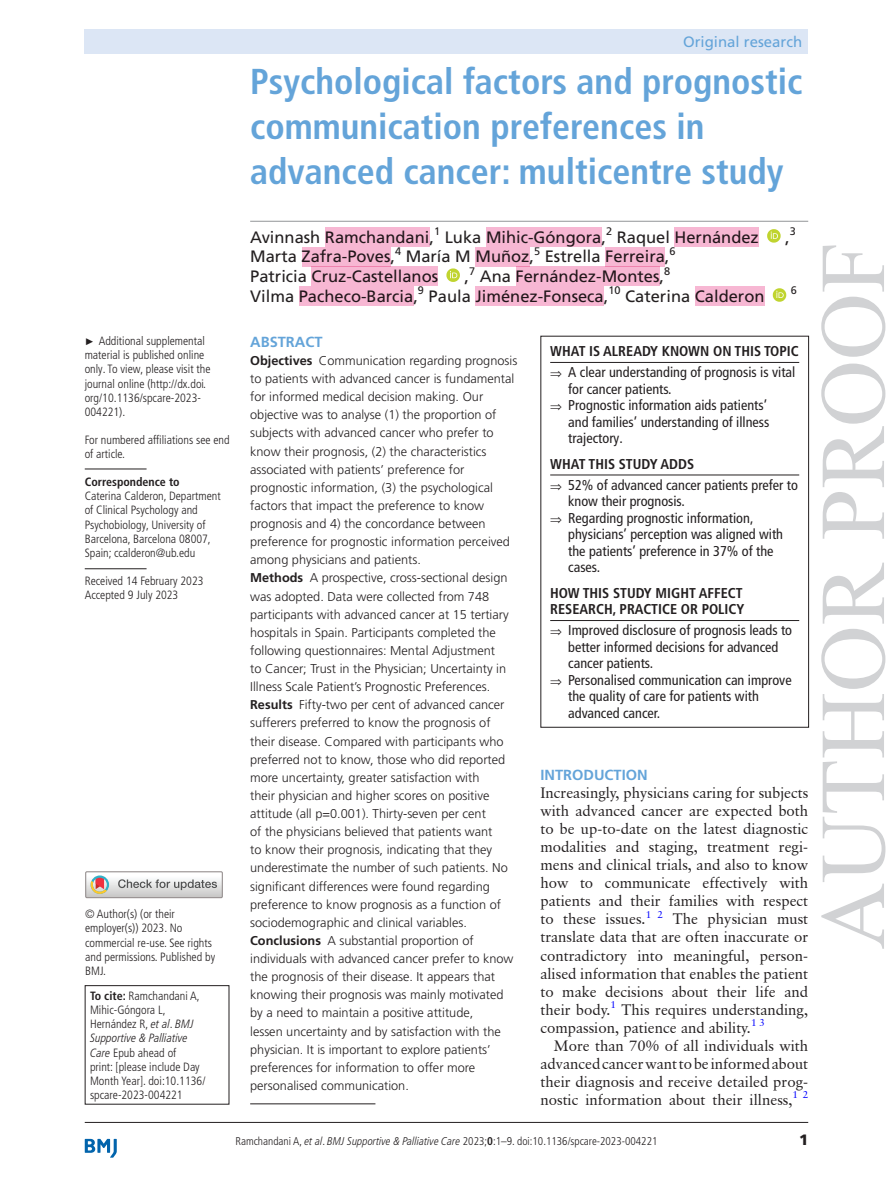
<style>
.page{position:relative;width:893px;height:1191px;background:#fff}
.page>*{position:absolute;margin:0;border:0;box-sizing:border-box;transform-origin:0 0}
.t1{font:92.7px "Times New Roman";color:#d1d2d4}
.t2{font:700 condensed 36px/45px "Frutiger LT Pro";color:#64a4d9}
.t3{font:16.5px "Frutiger LT Std";color:#231f20}
.t4{font:15px/18px "Classical Garamond BT";color:#231f20;text-align:justify}
.t5{font:15px "Frutiger LT Std";color:#64a4d9}
.t6{font:900 15px "Frutiger LT Std";color:#231f20}
.t7{font:700 14.7px "Frutiger LT Std";color:#64a4d9}
.t8{font:condensed 14.25px/21px "Frutiger LT Pro";color:#231f20}
.t9{font:700 condensed 14.25px/16.5px "Frutiger LT Pro";color:#231f20}
.t10{font:300 12.75px/18.1px "Frutiger LT Std";color:#231f20}
.t11{font:300 condensed 12px/14.2px "Frutiger LT Pro";color:#231f20}
.t12{font:700 condensed 12px "Frutiger LT Pro";color:#231f20}
.t13{font:300 condensed 11.25px "Frutiger LT Pro";color:#231f20}
.t14{font:10.95px "Frutiger LT Std";color:#231f20}
.t15{font:9.9px "Classical Garamond BT";color:#00f}
.s1{font-family:"Arial";font-weight:400;font-stretch:normal;font-size:9.75px}
.s2{font-weight:700}
.s3{font-style:italic}
</style>
<div class="page">
<hr style="left:85px;top:1122px;width:723px;height:1px;background:#231f20">
<svg style="left:85px;top:1138px;width:32px;height:19px"></svg>
<hr style="left:250px;top:221px;width:558px;height:1px;background:#939598">
<svg style="left:767px;top:229px;width:14px;height:14px"></svg>
<svg style="left:446px;top:268px;width:14px;height:14px"></svg>
<svg style="left:773px;top:288px;width:13px;height:14px"></svg>
<div style="left:85px;top:871px;width:138px;height:27px;border:1px solid #969090"></div>
<svg style="left:86px;top:871px;width:136px;height:26px"></svg>
<hr style="left:85px;top:468px;width:62px;height:1px;background:#231f20">
<hr style="left:85px;top:568px;width:62px;height:1px;background:#231f20">
<div style="left:85px;top:30px;width:723px;height:24px;background:#dce6f5"></div>
<hr style="left:250px;top:1103px;width:125px;height:1px;background:#231f20">
<hr style="left:550px;top:362px;width:249px;height:1px;background:#231f20">
<hr style="left:550px;top:475px;width:249px;height:1px;background:#231f20">
<hr style="left:550px;top:620px;width:249px;height:1px;background:#231f20">
<div style="left:695px;top:286px;width:69px;height:20px;background:#f7b7d3"></div>
<div style="left:475px;top:286px;width:129px;height:20px;background:#f7b7d3"></div>
<div style="left:299px;top:286px;width:114px;height:20px;background:#f7b7d3"></div>
<div style="left:515px;top:266px;width:144px;height:20px;background:#f7b7d3"></div>
<div style="left:312px;top:266px;width:126px;height:20px;background:#f7b7d3"></div>
<div style="left:605px;top:247px;width:60px;height:19px;background:#f7b7d3"></div>
<div style="left:475px;top:247px;width:54px;height:19px;background:#f7b7d3"></div>
<div style="left:302px;top:247px;width:88px;height:19px;background:#f7b7d3"></div>
<div style="left:674px;top:227px;width:85px;height:20px;background:#f7b7d3"></div>
<div style="left:486px;top:227px;width:115px;height:20px;background:#f7b7d3"></div>
<div style="left:325px;top:227px;width:104px;height:20px;background:#f7b7d3"></div>
<p class="t5" style="left:683px;top:33px;width:121px">Original research</p>
<p class="t11" style="left:85px;top:334px;width:127px"><span class="s1">►</span> Additional supplemental material is published online only. To view, please visit the journal online (http://dx.doi. org/10.1136/spcare-2023-<br>004221).</p>
<p class="t11" style="left:85px;top:433px;width:146px">For numbered affiliations see end of article.</p>
<p class="t12" style="left:85px;top:474px;width:97px">Correspondence to</p>
<p class="t11" style="left:85px;top:489px;width:138px">Caterina Calderon, Department of Clinical Psychology and<br>Psychobiology, University of<br>Barcelona, Barcelona 08007,<br>Spain; ccalderon@ub.edu</p>
<p class="t11" style="left:85px;top:573px;width:120px">Received 14 February 2023<br>Accepted 9 July 2023</p>
<p class="t11" style="left:85px;top:907px;width:132px">© Author(s) (or their employer(s)) 2023. No commercial re-use. See rights and permissions. Published by<br>BMJ.</p>
<p class="t11" style="left:90px;top:988px;width:117px"><span class="s2">To cite:</span> Ramchandani A,<br>Mihic-Góngora L,<br>Hernández R, <span class="s3">et al</span>. <span class="s3">BMJ<br>Supportive &amp; Palliative<br>Care</span> Epub ahead of<br>print: [please include Day<br>Month Year]. doi:10.1136/ spcare-2023-004221</p>
<h2 class="t2" style="left:250px;top:59px;width:554px">Psychological factors and prognostic communication preferences in advanced cancer: multicentre study</h2>
<p class="t3" style="left:250px;top:227px;width:185px">Avinnash Ramchandani,</p>
<p class="t14" style="left:434px;top:225px;width:8px">1</p>
<p class="t3" style="left:445px;top:227px;width:163px">Luka Mihic-Góngora,</p>
<p class="t14" style="left:606px;top:225px;width:8px">2</p>
<p class="t3" style="left:617px;top:227px;width:144px">Raquel Hernández</p>
<p class="t3" style="left:785px;top:227px;width:6px">,</p>
<p class="t14" style="left:790px;top:225px;width:8px">3</p>
<p class="t3" style="left:250px;top:247px;width:146px">Marta Zafra-Poves,</p>
<p class="t14" style="left:395px;top:244px;width:8px">4</p>
<p class="t3" style="left:406px;top:247px;width:130px">María M Muñoz,</p>
<p class="t14" style="left:534px;top:244px;width:8px">5</p>
<p class="t3" style="left:545px;top:247px;width:126px">Estrella Ferreira,</p>
<p class="t14" style="left:669px;top:244px;width:8px">6</p>
<p class="t3" style="left:250px;top:266px;width:189px">Patricia Cruz-Castellanos</p>
<p class="t3" style="left:464px;top:266px;width:6px">,</p>
<p class="t14" style="left:469px;top:264px;width:8px">7</p>
<p class="t3" style="left:480px;top:266px;width:186px">Ana Fernández-Montes,</p>
<p class="t14" style="left:664px;top:264px;width:8px">8</p>
<p class="t3" style="left:250px;top:286px;width:516px">Vilma Pacheco-Barcia,<sup>9</sup> Paula Jiménez-Fonseca,<sup>10</sup> Caterina Calderon</p>
<p class="t14" style="left:791px;top:284px;width:8px">6</p>
<p class="t7" style="left:250px;top:333px;width:74px">ABSTRACT</p>
<p class="t10" style="left:250px;top:351px;width:269px"><span class="s2">Objectives</span> Communication regarding prognosis to patients with advanced cancer is fundamental for informed medical decision making. Our objective was to analyse (1) the proportion of subjects with advanced cancer who prefer to know their prognosis, (2) the characteristics associated with patients’ preference for prognostic information, (3) the psychological factors that impact the preference to know prognosis and 4) the concordance between preference for prognostic information perceived among physicians and patients.<br><span class="s2">Methods</span> A prospective, cross-sectional design was adopted. Data were collected from 748 participants with advanced cancer at 15 tertiary hospitals in Spain. Participants completed the following questionnaires: Mental Adjustment<br>to Cancer; Trust in the Physician; Uncertainty in Illness Scale Patient’s Prognostic Preferences.<br><span class="s2">Results</span> Fifty-two per cent of advanced cancer sufferers preferred to know the prognosis of their disease. Compared with participants who preferred not to know, those who did reported more uncertainty, greater satisfaction with<br>their physician and higher scores on positive attitude (all p=0.001). Thirty-seven per cent<br>of the physicians believed that patients want<br>to know their prognosis, indicating that they underestimate the number of such patients. No significant differences were found regarding preference to know prognosis as a function of sociodemographic and clinical variables.<br><span class="s2">Conclusions</span> A substantial proportion of individuals with advanced cancer prefer to know the prognosis of their disease. It appears that knowing their prognosis was mainly motivated by a need to maintain a positive attitude,<br>lessen uncertainty and by satisfaction with the physician. It is important to explore patients’ preferences for information to offer more personalised communication.</p>
<p class="t8" style="left:550px;top:341px;width:250px"><span class="s2">WHAT IS ALREADY KNOWN ON THIS TOPIC </span>⇒ A clear understanding of prognosis is vital</p>
<p class="t8" style="left:568px;top:378px;width:105px">for cancer patients.</p>
<p class="t8" style="left:550px;top:395px;width:218px">⇒ Prognostic information aids patients’</p>
<p class="t8" style="left:568px;top:411px;width:203px">and families’ understanding of illness</p>
<p class="t8" style="left:568px;top:428px;width:56px">trajectory.</p>
<p class="t8" style="left:550px;top:453px;width:249px"><span class="s2">WHAT THIS STUDY ADDS<br></span>⇒ 52% of advanced cancer patients prefer to</p>
<p class="t8" style="left:568px;top:491px;width:118px">know their prognosis.</p>
<p class="t8" style="left:550px;top:507px;width:205px">⇒ Regarding prognostic information,</p>
<p class="t8" style="left:568px;top:524px;width:216px">physicians’ perception was aligned with</p>
<p class="t8" style="left:568px;top:540px;width:207px">the patients’ preference in 37% of the</p>
<p class="t8" style="left:568px;top:557px;width:33px">cases.</p>
<p class="t9" style="left:550px;top:584px;width:196px">HOW THIS STUDY MIGHT AFFECT<br>RESEARCH, PRACTICE OR POLICY</p>
<p class="t8" style="left:550px;top:620px;width:243px">⇒ Improved disclosure of prognosis leads to</p>
<p class="t8" style="left:568px;top:636px;width:212px">better informed decisions for advanced</p>
<p class="t8" style="left:568px;top:653px;width:86px">cancer patients.</p>
<p class="t8" style="left:550px;top:669px;width:243px">⇒ Personalised communication can improve</p>
<p class="t8" style="left:568px;top:686px;width:192px">the quality of care for patients with</p>
<p class="t8" style="left:568px;top:702px;width:94px">advanced cancer.</p>
<p class="t7" style="left:540px;top:766px;width:109px">INTRODUCTION</p>
<p class="t4" style="left:540px;top:784px;width:269px">Increasingly, physicians caring for subjects with advanced cancer are expected both to be up-to-date on the latest diagnostic modalities and staging, treatment regi&shy;mens and clinical trials, and also to know how to communicate effectively with patients and their families with respect to these issues.</p>
<p class="t15" style="left:646px;top:908px;width:19px">1 2</p>
<p class="t4" style="left:540px;top:910px;width:269px;text-indent:132px">The physician must translate data that are often inaccurate or contradictory into meaningful, person&shy;alised information that enables the patient to make decisions about their life and their body.<sup>1</sup> This requires understanding, compassion, patience and ability.</p>
<p class="t15" style="left:751px;top:1016px;width:15px">1 3</p>
<p class="t4" style="left:540px;top:1036px;width:269px;text-indent:14px">More than 70% of all individuals with advanced cancer want to be informed about their diagnosis and receive detailed prog&shy;nostic information about their illness,</p>
<p class="t15" style="left:793px;top:1088px;width:17px">1 2</p>
<p class="t13" style="left:235px;top:1134px;width:424px">Ramchandani A, <span class="s3">et al</span>. <span class="s3">BMJ Supportive &amp; Palliative Care</span> 2023;<span class="s2">0</span>:1–9. doi:10.1136/spcare-2023-004221</p>
<p class="t6" style="left:799px;top:1131px;width:11px">1</p>
<h1 class="t1" style="left:788px;top:949px;width:709px;rotate:-90deg">AUTHOR PROOF</h1>
</div>
